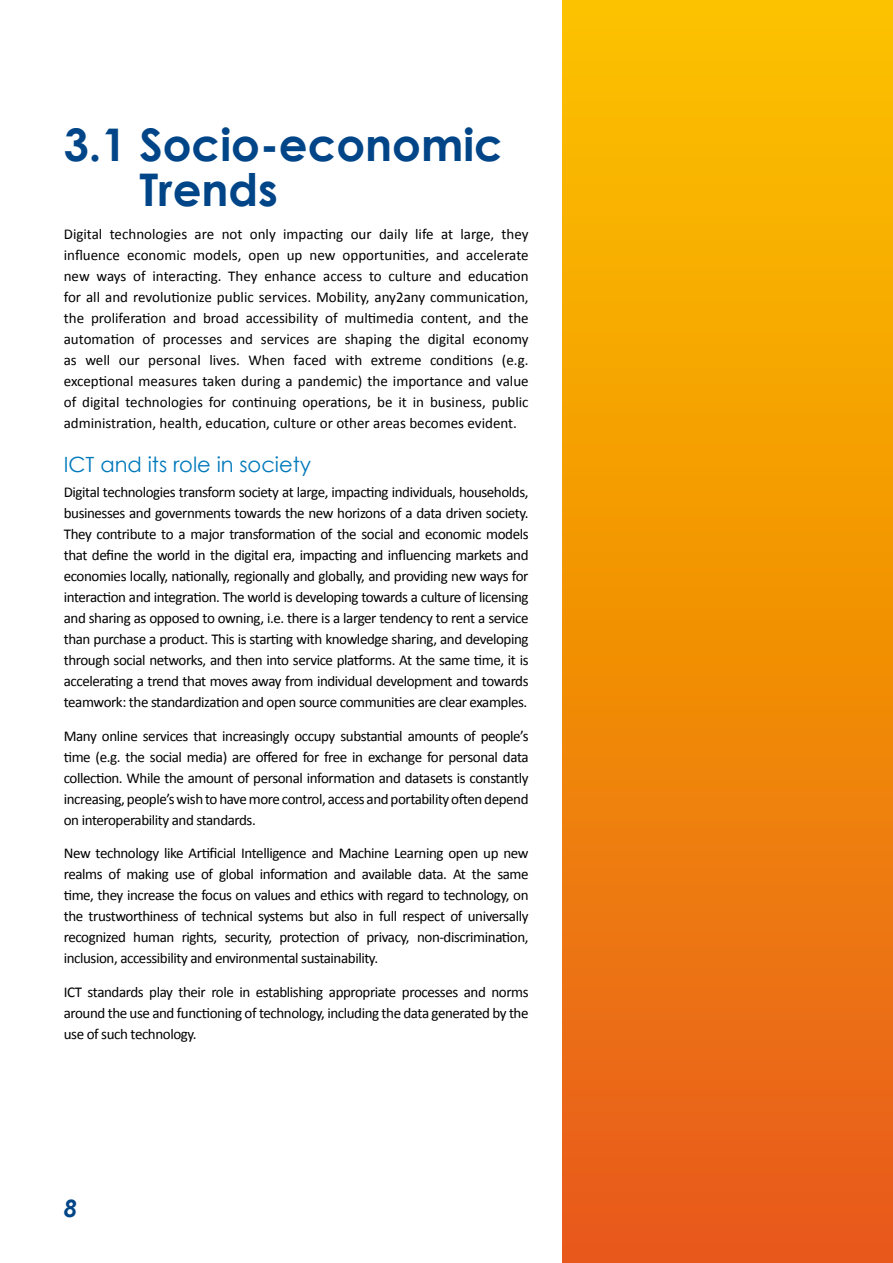
<style>
.page{position:relative;width:893px;height:1263px;background:#fff}
.page>*{position:absolute;margin:0;border:0;box-sizing:border-box;transform-origin:0 0}
.t1{font:700 45px/45px "Century Gothic";color:#004587}
.t2{font:italic 700 24px "Century Gothic";color:#004587}
.t3{font:21px "Century Gothic";color:#0079bc}
.t4{font:15px/21px "Calibri";letter-spacing:-.03em;color:#000;text-align:justify}
</style>
<div class="page">
<div style="left:563px;top:0;width:330px;height:1263px;background:linear-gradient(to bottom,#fcc500,#e85a19)"></div>
<h1 class="t1" style="left:139px;top:121px;width:365px;text-indent:-76px">3.1 Socio-economic<br>Trends</h1>
<p class="t4" style="left:64px;top:223px;width:466px">Digital technologies are not only impacting our daily life at large, they influence economic models, open up new opportunities, and accelerate new ways of interacting. They enhance access to culture and education for all and revolutionize public services. Mobility, any2any communication, the proliferation and broad accessibility of multimedia content, and the automation of processes and services are shaping the digital economy as well our personal lives. When faced with extreme conditions (e.g. exceptional measures taken during a pandemic) the importance and value of digital technologies for continuing operations, be it in business, public administration, health, education, culture or other areas becomes evident.</p>
<h3 class="t3" style="left:64px;top:451px;width:249px">ICT and its role in society</h3>
<p class="t4" style="left:64px;top:481px;width:466px">Digital technologies transform society at large, impacting individuals, households, businesses and governments towards the new horizons of a data driven society.<br>They contribute to a major transformation of the social and economic models that define the world in the digital era, impacting and influencing markets and economies locally, nationally, regionally and globally, and providing new ways for interaction and integration. The world is developing towards a culture of licensing and sharing as opposed to owning, i.e. there is a larger tendency to rent a service than purchase a product. This is starting with knowledge sharing, and developing through social networks, and then into service platforms. At the same time, it is accelerating a trend that moves away from individual development and towards teamwork: the standardization and open source communities are clear examples.</p>
<p class="t4" style="left:64px;top:725px;width:466px">Many online services that increasingly occupy substantial amounts of people’s time (e.g. the social media) are offered for free in exchange for personal data collection. While the amount of personal information and datasets is constantly increasing, people’s wish to have more control, access and portability often depend on interoperability and standards.</p>
<p class="t4" style="left:64px;top:843px;width:466px">New technology like Artificial Intelligence and Machine Learning open up new realms of making use of global information and available data. At the same time, they increase the focus on values and ethics with regard to technology, on the trustworthiness of technical systems but also in full respect of universally recognized human rights, security, protection of privacy, non-discrimination, inclusion, accessibility and environmental sustainability.</p>
<p class="t4" style="left:64px;top:982px;width:466px">ICT standards play their role in establishing appropriate processes and norms around the use and functioning of technology, including the data generated by the use of such technology.</p>
<h2 class="t2" style="left:64px;top:1193px;width:15px">8</h2>
</div>
